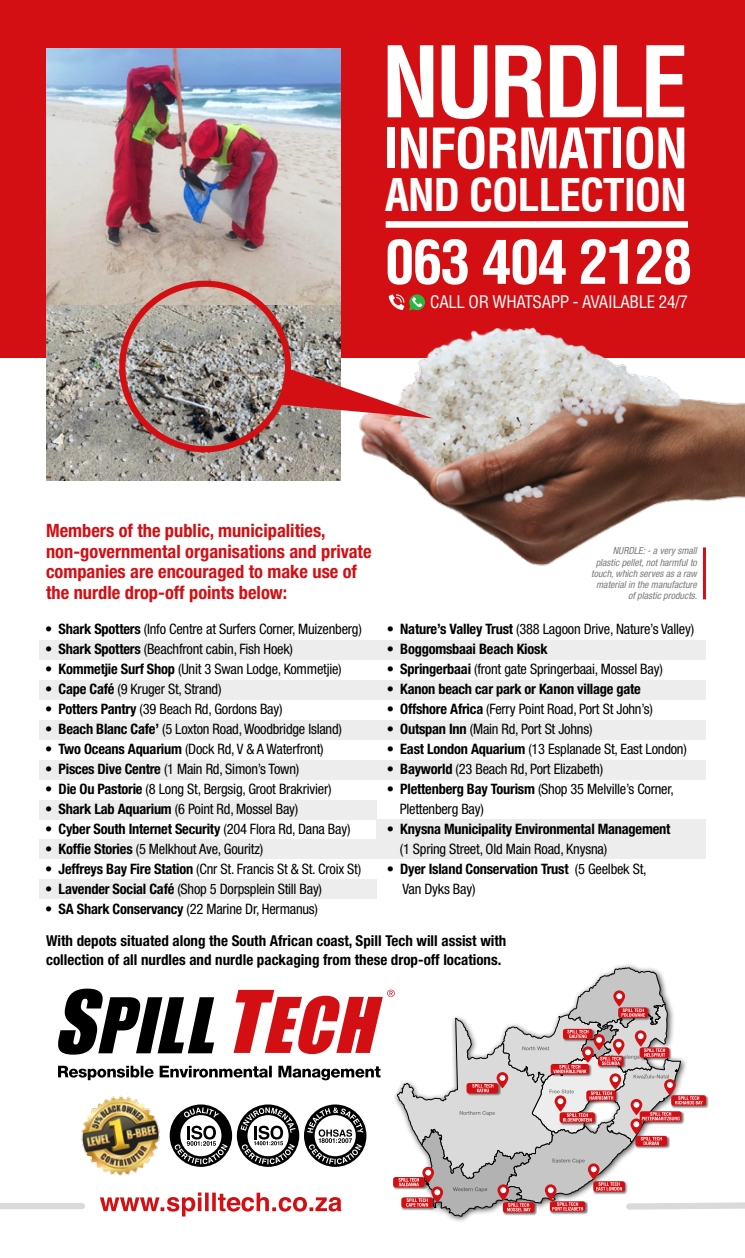
<style>
.page{position:relative;width:745px;height:1258px;background:#fff}
.page>*{position:absolute;margin:0;border:0;box-sizing:border-box;transform-origin:0 0}
.t1{font:700 condensed 96px "Helvetica LT Std";letter-spacing:-.05em;color:#fff}
.t2{font:700 condensed 59.5px "Helvetica LT Std";letter-spacing:-.03em;color:#fff}
.t3{font:700 condensed 54.38px "Helvetica LT Std";letter-spacing:-.03em;color:#fff}
.t4{font:700 condensed 44px "Helvetica LT Std";letter-spacing:-.03em;color:#fff}
.t5{font:700 condensed 18.38px/20.8px "Helvetica Neue LT Std";color:#d40f14}
.t6{font:condensed 16.88px "Helvetica LT Std";letter-spacing:-.02em;color:#fff}
.t7{font:700 condensed 15px/18.4px "Helvetica Neue LT Std";color:#000}
.t8{font:condensed 14.38px/20px "Helvetica Neue LT Std";letter-spacing:-.015em;color:#000}
.t9{font:700 condensed 14.38px/20px "Helvetica Neue LT Std";letter-spacing:-.015em;color:#000}
.t10{font:italic condensed 9.75px/11.1px "Helvetica Neue LT Std";color:#7c7b7b;text-align:right}
.s1{font-weight:700}
.s2{font-weight:400}
</style>
<div class="page">
<div style="left:376px;top:820px;width:329px;height:39px;background:#ededed"></div>
<div style="left:39px;top:879px;width:337px;height:19px;background:#ededed"></div>
<div style="left:39px;top:840px;width:337px;height:19px;background:#ededed"></div>
<div style="left:0;top:0;width:744px;height:358px;background:#d40f14"></div>
<img style="left:46px;top:48px;width:294px;height:432px">
<div style="left:39px;top:680px;width:666px;height:19px;background:#ededed"></div>
<div style="left:39px;top:640px;width:666px;height:19px;background:#ededed"></div>
<div style="left:39px;top:720px;width:666px;height:19px;background:#ededed"></div>
<div style="left:39px;top:760px;width:666px;height:20px;background:#ededed"></div>
<div style="left:39px;top:800px;width:337px;height:20px;background:#ededed"></div>
<div style="left:385px;top:221px;width:302px;height:7px;background:#fff"></div>
<div style="left:0;top:1203px;width:82px;height:6px;background:#dadada"></div>
<svg style="left:58px;top:967px;width:686px;height:250px"></svg>
<img style="left:338px;top:269px;width:406px;height:331px">
<img style="left:118px;top:279px;width:315px;height:176px">
<h1 class="t1" style="left:381px;top:22px;width:308px">NURDLE</h1>
<h3 class="t3" style="left:383px;top:114px;width:305px">INFORMATION</h3>
<h3 class="t4" style="left:384px;top:167px;width:304px">AND COLLECTION</h3>
<h2 class="t2" style="left:384px;top:225px;width:309px">063 404 2128</h2>
<p class="t6" style="left:430px;top:292px;width:259px">CALL OR WHATSAPP - AVAILABLE 24/7</p>
<p class="t5" style="left:46px;top:520px;width:327px">Members of the public, municipalities, non-governmental organisations and private companies are encouraged to make use of the nurdle drop-off points below:</p>
<p class="t8" style="left:45px;top:619px;width:318px"><span class="s1">• Shark Spotters</span> (Info Centre at Surfers Corner, Muizenberg)</p>
<p class="t8" style="left:45px;top:639px;width:249px"><span class="s1">• Shark Spotters</span> (Beachfront cabin, Fish Hoek)</p>
<p class="t8" style="left:45px;top:659px;width:298px"><span class="s1">• Kommetjie Surf Shop</span> (Unit 3 Swan Lodge, Kommetjie)</p>
<p class="t8" style="left:45px;top:679px;width:178px"><span class="s1">• Cape Café</span> (9 Kruger St, Strand)</p>
<p class="t8" style="left:45px;top:699px;width:239px"><span class="s1">• Potters Pantry</span> (39 Beach Rd, Gordons Bay)</p>
<p class="t8" style="left:45px;top:719px;width:298px"><span class="s1">• Beach Blanc Cafe’</span> (5 Loxton Road, Woodbridge Island)</p>
<p class="t8" style="left:45px;top:739px;width:280px"><span class="s1">• Two Oceans Aquarium</span> (Dock Rd, V &amp; A Waterfront)</p>
<p class="t8" style="left:45px;top:759px;width:255px"><span class="s1">• Pisces Dive Centre</span> (1 Main Rd, Simon’s Town)</p>
<p class="t8" style="left:45px;top:779px;width:287px"><span class="s1">• Die Ou Pastorie</span> (8 Long St, Bergsig, Groot Brakrivier)</p>
<p class="t8" style="left:45px;top:799px;width:254px"><span class="s1">• Shark Lab Aquarium</span> (6 Point Rd, Mossel Bay)</p>
<p class="t9" style="left:45px;top:819px;width:306px">• Cyber South Internet Security <span class="s2">(204 Flora Rd, Dana Bay)</span></p>
<p class="t8" style="left:45px;top:839px;width:219px"><span class="s1">• Koffie Stories</span> (5 Melkhout Ave, Gouritz)</p>
<p class="t8" style="left:45px;top:859px;width:317px"><span class="s1">• Jeffreys Bay Fire Station</span> (Cnr St. Francis St &amp; St. Croix St)</p>
<p class="t8" style="left:45px;top:879px;width:278px"><span class="s1">• Lavender Social Café</span> (Shop 5 Dorpsplein Still Bay)</p>
<p class="t8" style="left:45px;top:899px;width:274px"><span class="s1">• SA Shark Conservancy</span> (22 Marine Dr, Hermanus)</p>
<p class="t10" style="left:590px;top:546px;width:108px">NURDLE: - a very small plastic pellet, not harmful to touch, which serves as a raw material in the manufacture of plastic products.</p>
<p class="t8" style="left:386px;top:619px;width:308px"><span class="s1">• Nature’s Valley Trust</span> (388 Lagoon Drive, Nature’s Valley)</p>
<p class="t9" style="left:386px;top:639px;width:162px">• Boggomsbaai Beach Kiosk</p>
<p class="t8" style="left:386px;top:659px;width:277px"><span class="s1">• Springerbaai</span> (front gate Springerbaai, Mossel Bay)</p>
<p class="t9" style="left:386px;top:679px;width:255px">• Kanon beach car park or Kanon village gate</p>
<p class="t8" style="left:386px;top:699px;width:267px"><span class="s1">• Offshore Africa</span> (Ferry Point Road, Port St John’s)</p>
<p class="t8" style="left:386px;top:719px;width:207px"><span class="s1">• Outspan Inn</span> (Main Rd, Port St Johns)</p>
<p class="t8" style="left:386px;top:739px;width:301px"><span class="s1">• East London Aquarium</span> (13 Esplanade St, East London)</p>
<p class="t8" style="left:386px;top:759px;width:218px"><span class="s1">• Bayworld</span> (23 Beach Rd, Port Elizabeth)</p>
<p class="t8" style="left:399px;top:779px;width:275px;text-indent:-13px"><span class="s1">• Plettenberg Bay Tourism</span> (Shop 35 Melville’s Corner,<br>Plettenberg Bay)</p>
<p class="t9" style="left:386px;top:819px;width:285px">• Knysna Municipality Environmental Management</p>
<p class="t8" style="left:399px;top:839px;width:209px">(1 Spring Street, Old Main Road, Knysna)</p>
<p class="t9" style="left:402px;top:859px;width:245px;text-indent:-16px">• Dyer Island Conservation Trust <span class="s2">(5 Geelbek St,<br>Van Dyks Bay)</span></p>
<p class="t7" style="left:46px;top:932px;width:461px">With depots situated along the South African coast, Spill Tech will assist with collection of all nurdles and nurdle packaging from these drop-off locations.</p>
</div>
